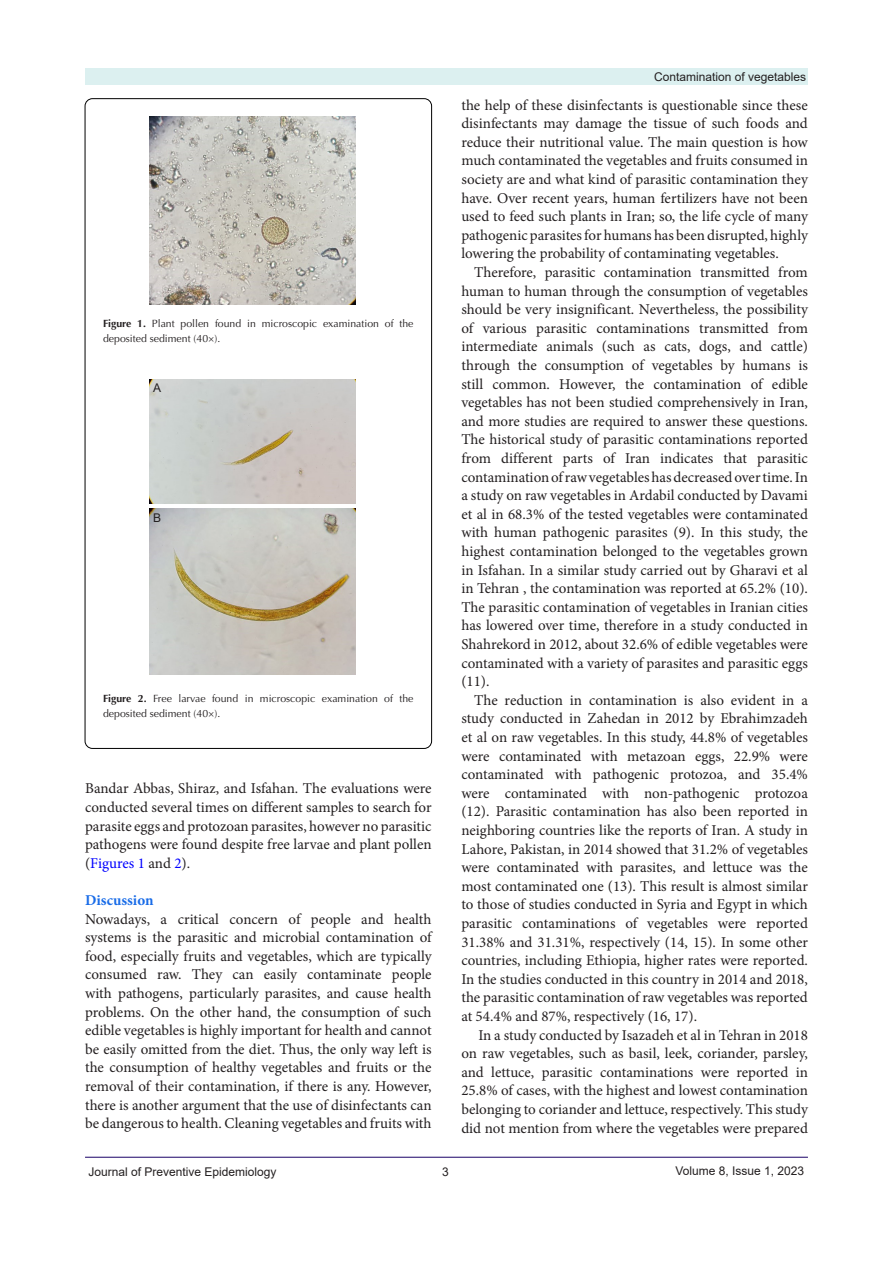
<style>
.page{position:relative;width:893px;height:1263px;background:#fff}
.page>*{position:absolute;margin:0;border:0;box-sizing:border-box;transform-origin:0 0}
.t1{font:15px/18.6px "Minion Pro";color:#231f20;text-align:justify}
.t2{font:700 15px "Minion Pro";color:#196ce8}
.t3{font:12px "Arial";color:#231f20}
.t4{font:10.5px/15px "Optima LT Std";color:#231f20}
.s1{font-weight:700}
.s2{color:#00f}
</style>
<div class="page">
<hr style="left:85px;top:1157px;width:723px;height:1px;background:#190066">
<div style="left:85px;top:69px;width:723px;height:16px;background:#dcf0f0"></div>
<img style="left:150px;top:116px;width:206px;height:188px">
<img style="left:150px;top:380px;width:206px;height:124px">
<img style="left:150px;top:509px;width:206px;height:165px">
<p class="t4" style="left:103px;top:316px;width:312px"><span class="s1">Figure 1.</span> Plant pollen found in microscopic examination of the deposited sediment (40×).</p>
<p class="t3" style="left:153px;top:379px;width:10px">A</p>
<p class="t3" style="left:153px;top:509px;width:10px">B</p>
<p class="t4" style="left:103px;top:691px;width:312px"><span class="s1">Figure 2.</span> Free larvae found in microscopic examination of the deposited sediment (40×).</p>
<p class="t1" style="left:85px;top:779px;width:348px">Bandar Abbas, Shiraz, and Isfahan. The evaluations were conducted several times on different samples to search for parasite eggs and protozoan parasites, however no parasitic pathogens were found despite free larvae and plant pollen (<span class="s2">Figures 1</span> and <span class="s2">2</span>).</p>
<p class="t2" style="left:85px;top:890px;width:70px">Discussion</p>
<p class="t1" style="left:85px;top:909px;width:348px">Nowadays, a critical concern of people and health systems is the parasitic and microbial contamination of food, especially fruits and vegetables, which are typically consumed raw. They can easily contaminate people with pathogens, particularly parasites, and cause health problems. On the other hand, the consumption of such edible vegetables is highly important for health and cannot be easily omitted from the diet. Thus, the only way left is the consumption of healthy vegetables and fruits or the removal of their contamination, if there is any. However, there is another argument that the use of disinfectants can be dangerous to health. Cleaning vegetables and fruits with</p>
<p class="t3" style="left:654px;top:69px;width:154px">Contamination of vegetables</p>
<p class="t1" style="left:461px;top:96px;width:348px">the help of these disinfectants is questionable since these disinfectants may damage the tissue of such foods and reduce their nutritional value. The main question is how much contaminated the vegetables and fruits consumed in society are and what kind of parasitic contamination they have. Over recent years, human fertilizers have not been used to feed such plants in Iran; so, the life cycle of many pathogenic parasites for humans has been disrupted, highly lowering the probability of contaminating vegetables.</p>
<p class="t1" style="left:461px;top:263px;width:348px;text-indent:13px">Therefore, parasitic contamination transmitted from human to human through the consumption of vegetables should be very insignificant. Nevertheless, the possibility of various parasitic contaminations transmitted from intermediate animals (such as cats, dogs, and cattle) through the consumption of vegetables by humans is still common. However, the contamination of edible vegetables has not been studied comprehensively in Iran, and more studies are required to answer these questions.<br>The historical study of parasitic contaminations reported from different parts of Iran indicates that parasitic contamination of raw vegetables has decreased over time. In a study on raw vegetables in Ardabil conducted by Davami et al in 68.3% of the tested vegetables were contaminated with human pathogenic parasites (9). In this study, the highest contamination belonged to the vegetables grown in Isfahan. In a similar study carried out by Gharavi et al in Tehran , the contamination was reported at 65.2% (10).<br>The parasitic contamination of vegetables in Iranian cities has lowered over time, therefore in a study conducted in Shahrekord in 2012, about 32.6% of edible vegetables were contaminated with a variety of parasites and parasitic eggs (11).</p>
<p class="t1" style="left:461px;top:691px;width:348px;text-indent:13px">The reduction in contamination is also evident in a study conducted in Zahedan in 2012 by Ebrahimzadeh et al on raw vegetables. In this study, 44.8% of vegetables were contaminated with metazoan eggs, 22.9% were contaminated with pathogenic protozoa, and 35.4% were contaminated with non-pathogenic protozoa (12). Parasitic contamination has also been reported in neighboring countries like the reports of Iran. A study in Lahore, Pakistan, in 2014 showed that 31.2% of vegetables were contaminated with parasites, and lettuce was the most contaminated one (13). This result is almost similar to those of studies conducted in Syria and Egypt in which parasitic contaminations of vegetables were reported 31.38% and 31.31%, respectively (14, 15). In some other countries, including Ethiopia, higher rates were reported.<br>In the studies conducted in this country in 2014 and 2018, the parasitic contamination of raw vegetables was reported at 54.4% and 87%, respectively (16, 17).</p>
<p class="t1" style="left:461px;top:1026px;width:348px;text-indent:17px">In a study conducted by Isazadeh et al in Tehran in 2018 on raw vegetables, such as basil, leek, coriander, parsley, and lettuce, parasitic contaminations were reported in 25.8% of cases, with the highest and lowest contamination belonging to coriander and lettuce, respectively. This study did not mention from where the vegetables were prepared</p>
<p class="t3" style="left:88px;top:1163px;width:190px">Journal of Preventive Epidemiology</p>
<p class="t3" style="left:442px;top:1163px;width:8px">3</p>
<p class="t3" style="left:675px;top:1162px;width:130px">Volume 8, Issue 1, 2023</p>
</div>
